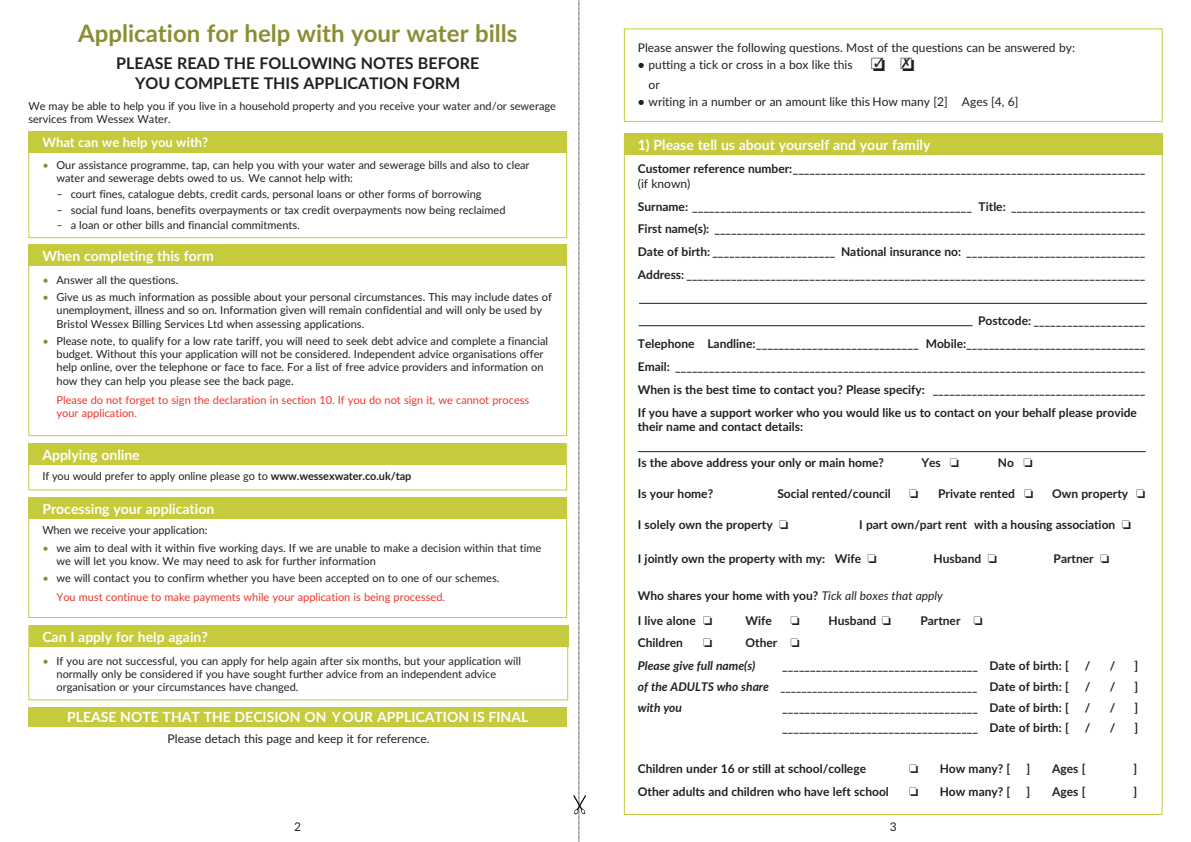
<style>
.page{position:relative;width:1191px;height:842px;background:#fff}
.page>*{position:absolute;margin:0;border:0;box-sizing:border-box;transform-origin:0 0}
.t1{font:700 24px "Lato";color:#8a8d31}
.t2{font:700 16px/19.2px "Lato";color:#231f20;text-align:center}
.t3{font:700 14px "Lato";color:#fff}
.t4{font:700 13px "Lato";color:#fff}
.t5{font:700 12px/22.9px "Lato";color:#231f20;text-align:justify}
.t6{font:12px/19.9px "Lato";color:#231f20}
.t7{font:italic 700 12px/23.3px "Lato";color:#231f20}
.t8{font:11px/13.2px "Lato";color:#231f20}
.t9{font:11px/13.2px "Lato";color:#ee3529}
.s1{color:#8a8d31}
.s2{font-weight:700}
.s3{color:#ee3529}
.s4{font-weight:400;font-style:italic}
.s5{font-style:normal}
</style>
<div class="page">
<div style="left:28px;top:131px;width:539px;height:22px;background:#c6ca3d"></div>
<div style="left:28px;top:498px;width:539px;height:21px;background:#c6ca3d"></div>
<div style="left:28px;top:443px;width:538px;height:22px;background:#c6ca3d"></div>
<div style="left:28px;top:245px;width:539px;height:21px;background:#c6ca3d"></div>
<div style="left:29px;top:626px;width:540px;height:21px;background:#c6ca3d"></div>
<div style="left:28px;top:131px;width:539px;height:107px;border:1px solid #c6ca3d"></div>
<svg style="left:573px;top:0;width:13px;height:842px"></svg>
<div style="left:28px;top:245px;width:539px;height:191px;border:1px solid #c6ca3d"></div>
<div style="left:28px;top:443px;width:539px;height:47px;border:1px solid #c6ca3d"></div>
<div style="left:28px;top:498px;width:539px;height:120px;border:1px solid #c6ca3d"></div>
<div style="left:28px;top:626px;width:540px;height:74px;border:1px solid #c6ca3d"></div>
<div style="left:28px;top:707px;width:539px;height:19px;background:#c6ca3d"></div>
<div style="left:624px;top:28px;width:538px;height:94px;border:1px solid #c6ca3d"></div>
<div style="left:624px;top:133px;width:538px;height:22px;background:#c6ca3d"></div>
<hr style="left:638px;top:451px;width:507px;height:1px;background:#231f20">
<hr style="left:639px;top:303px;width:508px;height:1px;background:#231f20">
<hr style="left:638px;top:325px;width:334px;height:1px;background:#231f20">
<h1 class="t1" style="left:78px;top:20px;width:440px">Application for help with your water bills</h1>
<h2 class="t2" style="left:116px;top:54px;width:364px">PLEASE READ THE FOLLOWING NOTES BEFORE<br>YOU COMPLETE THIS APPLICATION FORM</h2>
<p class="t8" style="left:28px;top:100px;width:529px">We may be able to help you if you live in a household property and you receive your water and/or sewerage services from Wessex Water.</p>
<p class="t4" style="left:42px;top:134px;width:167px">What can we help you with?</p>
<p class="t8" style="left:57px;top:159px;width:474px;text-indent:-14px"><span class="s1">•</span> Our assistance programme, tap, can help you with your water and sewerage bills and also to clear water and sewerage debts owed to us. We cannot help with:</p>
<p class="t8" style="left:57px;top:188px;width:426px">– court fines, catalogue debts, credit cards, personal loans or other forms of borrowing</p>
<p class="t8" style="left:57px;top:203px;width:450px">– social fund loans, benefits overpayments or tax credit overpayments now being reclaimed</p>
<p class="t8" style="left:57px;top:219px;width:245px">– a loan or other bills and financial commitments.</p>
<p class="t3" style="left:42px;top:248px;width:173px">When completing this form</p>
<p class="t8" style="left:42px;top:273px;width:137px"><span class="s1">•</span> Answer all the questions.</p>
<p class="t8" style="left:57px;top:291px;width:497px;text-indent:-14px"><span class="s1">•</span> Give us as much information as possible about your personal circumstances. This may include dates of unemployment, illness and so on. Information given will remain confidential and will only be used by<br>Bristol Wessex Billing Services Ltd when assessing applications.</p>
<p class="t8" style="left:57px;top:335px;width:493px;text-indent:-14px"><span class="s1">•</span> Please note, to qualify for a low rate tariff, you will need to seek debt advice and complete a financial budget. Without this your application will not be considered. Independent advice organisations offer help online, over the telephone or face to face. For a list of free advice providers and information on how they can help you please see the back page.</p>
<p class="t9" style="left:57px;top:393px;width:474px">Please do not forget to sign the declaration in section 10. If you do not sign it, we cannot process your application.</p>
<p class="t3" style="left:42px;top:447px;width:99px">Applying online</p>
<p class="t8" style="left:42px;top:469px;width:370px">If you would prefer to apply online please go to <span class="s2">www.wessexwater.co.uk/tap</span></p>
<p class="t3" style="left:42px;top:501px;width:173px">Processing your application</p>
<p class="t8" style="left:42px;top:524px;width:167px">When we receive your application:</p>
<p class="t8" style="left:57px;top:541px;width:486px;text-indent:-14px"><span class="s1">•</span> we aim to deal with it within five working days. If we are unable to make a decision within that time we will let you know. We may need to ask for further information</p>
<p class="t8" style="left:57px;top:569px;width:444px;line-height:18.9px;text-indent:-14px"><span class="s1">•</span> we will contact you to confirm whether you have been accepted on to one of our schemes.<br><span class="s3">You must continue to make payments while your application is being processed.</span></p>
<p class="t3" style="left:42px;top:629px;width:167px">Can I apply for help again?</p>
<p class="t8" style="left:57px;top:654px;width:466px;text-indent:-14px"><span class="s1">•</span> If you are not successful, you can apply for help again after six months, but your application will normally only be considered if you have sought further advice from an independent advice organisation or your circumstances have changed.</p>
<p class="t3" style="left:67px;top:709px;width:463px">PLEASE NOTE THAT THE DECISION ON YOUR APPLICATION IS FINAL</p>
<p class="t6" style="left:168px;top:728px;width:263px">Please detach this page and keep it for reference.</p>
<p class="t6" style="left:638px;top:38px;width:438px">Please answer the following questions. Most of the questions can be answered by:</p>
<p class="t6" style="left:648px;top:55px;width:267px;text-indent:-11px"><span class="s2">•</span> putting a tick or cross in a box like this □ □ or</p>
<p class="t6" style="left:638px;top:92px;width:382px"><span class="s2">•</span> writing in a number or an amount like this How many [2] Ages [4, 6]</p>
<p class="t3" style="left:638px;top:136px;width:294px">1) Please tell us about yourself and your family</p>
<p class="t5" style="left:638px;top:158px;width:509px">Customer reference number:_______________________________________________________________</p>
<p class="t6" style="left:638px;top:174px;width:54px">(if known)</p>
<p class="t5" style="left:638px;top:195px;width:509px">Surname: __________________________________________________ Title: ________________________ First name(s): _____________________________________________________________________________ Date of birth: ______________________ National insurance no: ________________________________ Address: __________________________________________________________________________________</p>
<p class="t5" style="left:638px;top:309px;width:509px;text-indent:340px">Postcode: ____________________ Telephone Landline:_____________________________ Mobile:________________________________ Email: ____________________________________________________________________________________ When is the best time to contact you? Please specify: ______________________________________ If you have a support worker who you would like us to contact on your behalf please provide</p>
<p class="t5" style="left:638px;top:415px;width:167px">their name and contact details:</p>
<p class="t5" style="left:638px;top:452px;width:248px">Is the above address your only or main home?</p>
<p class="t5" style="left:921px;top:452px;width:39px">Yes □</p>
<p class="t5" style="left:998px;top:452px;width:36px">No □</p>
<p class="t5" style="left:638px;top:483px;width:77px">Is your home?</p>
<p class="t5" style="left:777px;top:483px;width:115px">Social rented/council</p>
<p class="t5" style="left:909px;top:483px;width:126px">□ Private rented □</p>
<p class="t5" style="left:1052px;top:483px;width:95px">Own property □</p>
<p class="t5" style="left:638px;top:514px;width:152px">I solely own the property □</p>
<p class="t5" style="left:859px;top:514px;width:273px">I part own/part rent with a housing association □</p>
<p class="t5" style="left:638px;top:548px;width:240px">I jointly own the property with my: Wife □</p>
<p class="t5" style="left:933px;top:548px;width:65px">Husband □</p>
<p class="t5" style="left:1053px;top:548px;width:57px">Partner □</p>
<p class="t5" style="left:638px;top:584px;width:307px;line-height:24.5px">Who shares your home with you? <span class="s4">Tick all boxes that apply<br></span>I live alone □</p>
<p class="t5" style="left:745px;top:609px;width:28px">Wife</p>
<p class="t5" style="left:828px;top:609px;width:64px">Husband □</p>
<p class="t5" style="left:920px;top:609px;width:64px">Partner □</p>
<p class="t5" style="left:638px;top:631px;width:47px">Children</p>
<p class="t7" style="left:638px;top:631px;width:163px;text-indent:108px"><span class="s5">Other</span> □<br>Please give full name(s)</p>
<p class="t5" style="left:782px;top:655px;width:288px">___________________________________ Date of birth: [</p>
<p class="t5" style="left:1084px;top:655px;width:7px">/</p>
<p class="t5" style="left:1109px;top:655px;width:7px">/</p>
<p class="t5" style="left:1134px;top:655px;width:5px">]</p>
<p class="t7" style="left:638px;top:675px;width:432px">of the ADULTS who share _____________________________________ <span class="s5">Date of birth: [</span></p>
<p class="t5" style="left:1084px;top:675px;width:7px">/</p>
<p class="t5" style="left:1109px;top:675px;width:7px">/</p>
<p class="t5" style="left:1134px;top:675px;width:5px">]</p>
<p class="t7" style="left:638px;top:696px;width:46px">with you</p>
<p class="t5" style="left:782px;top:696px;width:288px">___________________________________ Date of birth: [</p>
<p class="t5" style="left:1084px;top:696px;width:7px">/</p>
<p class="t5" style="left:1109px;top:696px;width:7px">/</p>
<p class="t5" style="left:1134px;top:696px;width:5px">]</p>
<p class="t5" style="left:782px;top:716px;width:288px">___________________________________ Date of birth: [</p>
<p class="t5" style="left:1084px;top:716px;width:7px">/</p>
<p class="t5" style="left:1109px;top:716px;width:7px">/</p>
<p class="t5" style="left:1134px;top:716px;width:5px">]</p>
<p class="t5" style="left:638px;top:757px;width:230px">Children under 16 or still at school/college</p>
<p class="t5" style="left:909px;top:757px;width:103px">□ How many? [</p>
<p class="t5" style="left:1026px;top:757px;width:5px">]</p>
<p class="t5" style="left:1052px;top:757px;width:35px">Ages [</p>
<p class="t5" style="left:1133px;top:757px;width:5px">]</p>
<p class="t5" style="left:638px;top:781px;width:252px">Other adults and children who have left school</p>
<p class="t5" style="left:909px;top:781px;width:103px">□ How many? [</p>
<p class="t5" style="left:1026px;top:781px;width:5px">]</p>
<p class="t5" style="left:1052px;top:781px;width:35px">Ages [</p>
<p class="t5" style="left:1133px;top:781px;width:5px">]</p>
<p class="t6" style="left:294px;top:817px;width:8px">2</p>
<p class="t6" style="left:889px;top:817px;width:8px">3</p>
</div>
